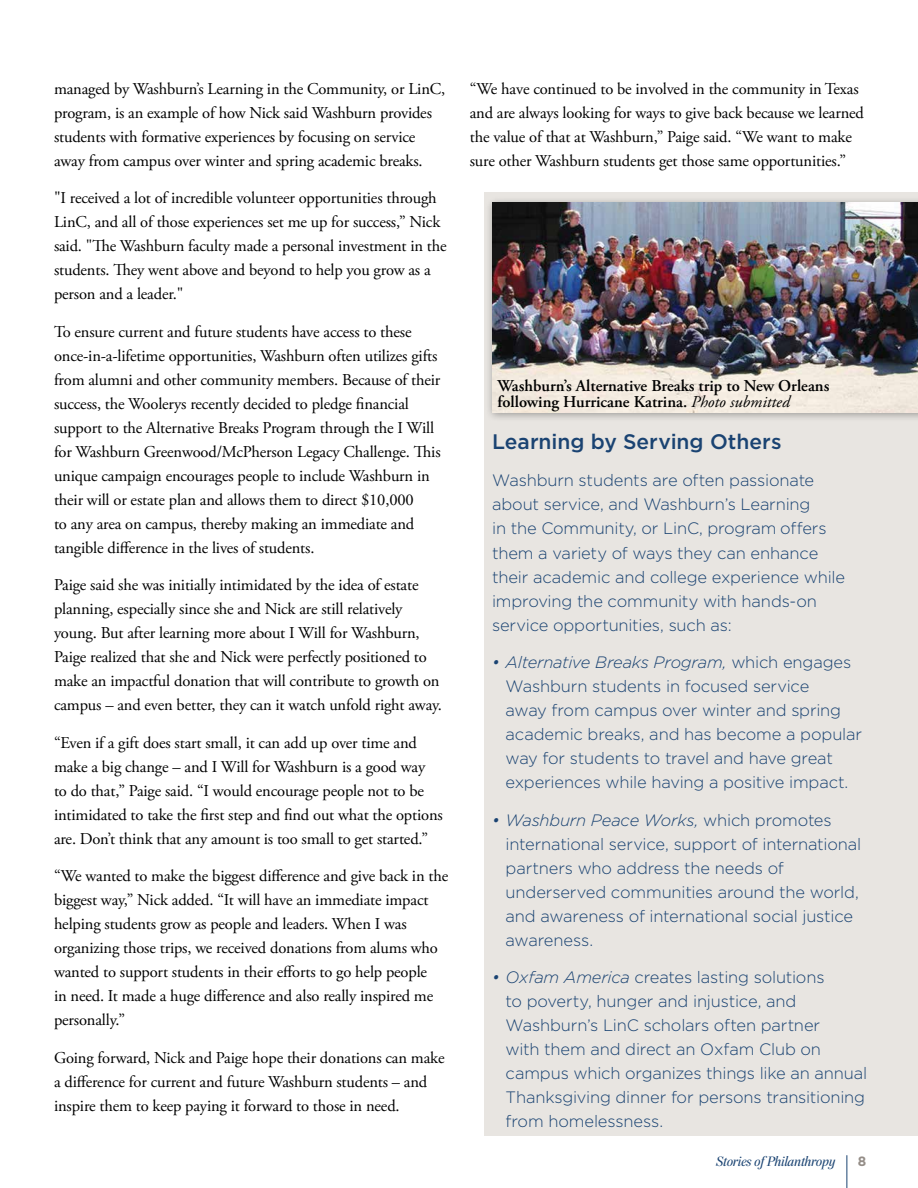
<style>
.page{position:relative;width:918px;height:1188px;background:#fff}
.page>*{position:absolute;margin:0;border:0;box-sizing:border-box;transform-origin:0 0}
.t1{font:500 21px "Gotham";color:#1a4372}
.t2{font:16.5px/24px "Adobe Garamond Pro";letter-spacing:-.01em;color:#000}
.t3{font:300 16.5px/24px "Gotham";letter-spacing:-.01em;color:#1a4372}
.t4{font:600 16.5px/16.5px "Adobe Garamond Pro";color:#000}
.t5{font:italic 13.5px "Paperback 96";letter-spacing:.01em;color:#1a4372}
.t6{font:700 13.5px "Gotham";color:#948d87}
.s1{font-weight:400;font-style:italic}
.s2{font-style:italic}
</style>
<div class="page">
<hr style="left:847px;top:1155px;width:1px;height:33px;background:#1a4372">
<div style="left:484px;top:192px;width:434px;height:944px;background:#e8e5e1"></div>
<div style="left:485px;top:196px;width:433px;height:226px;background:#000;opacity:.35"></div>
<img style="left:492px;top:203px;width:426px;height:209px">
<p class="t2" style="left:54px;top:77px;width:393px">managed by Washburn’s Learning in the Community, or LinC, program, is an example of how Nick said Washburn provides students with formative experiences by focusing on service away from campus over winter and spring academic breaks.</p>
<p class="t2" style="left:54px;top:186px;width:394px">"I received a lot of incredible volunteer opportunities through LinC, and all of those experiences set me up for success,” Nick said. "The Washburn faculty made a personal investment in the students. They went above and beyond to help you grow as a person and a leader."</p>
<p class="t2" style="left:54px;top:320px;width:388px">To ensure current and future students have access to these once-in-a-lifetime opportunities, Washburn often utilizes gifts from alumni and other community members. Because of their success, the Woolerys recently decided to pledge financial support to the Alternative Breaks Program through the I Will for Washburn Greenwood/McPherson Legacy Challenge. This unique campaign encourages people to include Washburn in their will or estate plan and allows them to direct $10,000<br>to any area on campus, thereby making an immediate and tangible difference in the lives of students.</p>
<p class="t2" style="left:54px;top:573px;width:389px">Paige said she was initially intimidated by the idea of estate planning, especially since she and Nick are still relatively young. But after learning more about I Will for Washburn, Paige realized that she and Nick were perfectly positioned to make an impactful donation that will contribute to growth on campus – and even better, they can it watch unfold right away.</p>
<p class="t2" style="left:54px;top:731px;width:390px">“Even if a gift does start small, it can add up over time and make a big change – and I Will for Washburn is a good way<br>to do that,” Paige said. “I would encourage people not to be intimidated to take the first step and find out what the options are. Don’t think that any amount is too small to get started.”</p>
<p class="t2" style="left:54px;top:865px;width:396px">“We wanted to make the biggest difference and give back in the biggest way,” Nick added. “It will have an immediate impact helping students grow as people and leaders. When I was organizing those trips, we received donations from alums who wanted to support students in their efforts to go help people<br>in need. It made a huge difference and also really inspired me personally.”</p>
<p class="t2" style="left:54px;top:1046px;width:392px">Going forward, Nick and Paige hope their donations can make a difference for current and future Washburn students – and inspire them to keep paying it forward to those in need.</p>
<p class="t2" style="left:470px;top:77px;width:396px">“We have continued to be involved in the community in Texas and are always looking for ways to give back because we learned the value of that at Washburn,” Paige said. “We want to make sure other Washburn students get those same opportunities.”</p>
<p class="t4" style="left:497px;top:377px;width:333px">Washburn’s Alternative Breaks trip to New Orleans following Hurricane Katrina. <span class="s1">Photo submitted</span></p>
<p class="t1" style="left:492px;top:428px;width:291px">Learning by Serving Others</p>
<p class="t3" style="left:492px;top:468px;width:355px">Washburn students are often passionate about service, and Washburn’s Learning<br>in the Community, or LinC, program offers them a variety of ways they can enhance their academic and college experience while improving the community with hands-on service opportunities, such as:</p>
<p class="t3" style="left:506px;top:650px;width:358px;text-indent:-13px"><span class="s2">• Alternative Breaks Program,</span> which engages Washburn students in focused service<br>away from campus over winter and spring academic breaks, and has become a popular way for students to travel and have great experiences while having a positive impact.</p>
<p class="t3" style="left:506px;top:807px;width:357px;text-indent:-13px"><span class="s2">• Washburn Peace Works,</span> which promotes international service, support of international partners who address the needs of underserved communities around the world, and awareness of international social justice awareness.</p>
<p class="t3" style="left:506px;top:965px;width:363px;text-indent:-13px"><span class="s2">• Oxfam America</span> creates lasting solutions<br>to poverty, hunger and injustice, and Washburn’s LinC scholars often partner<br>with them and direct an Oxfam Club on campus which organizes things like an annual Thanksgiving dinner for persons transitioning from homelessness.</p>
<p class="t5" style="left:717px;top:1154px;width:121px">Stories of Philanthropy</p>
<p class="t6" style="left:858px;top:1152px;width:10px">8</p>
</div>
